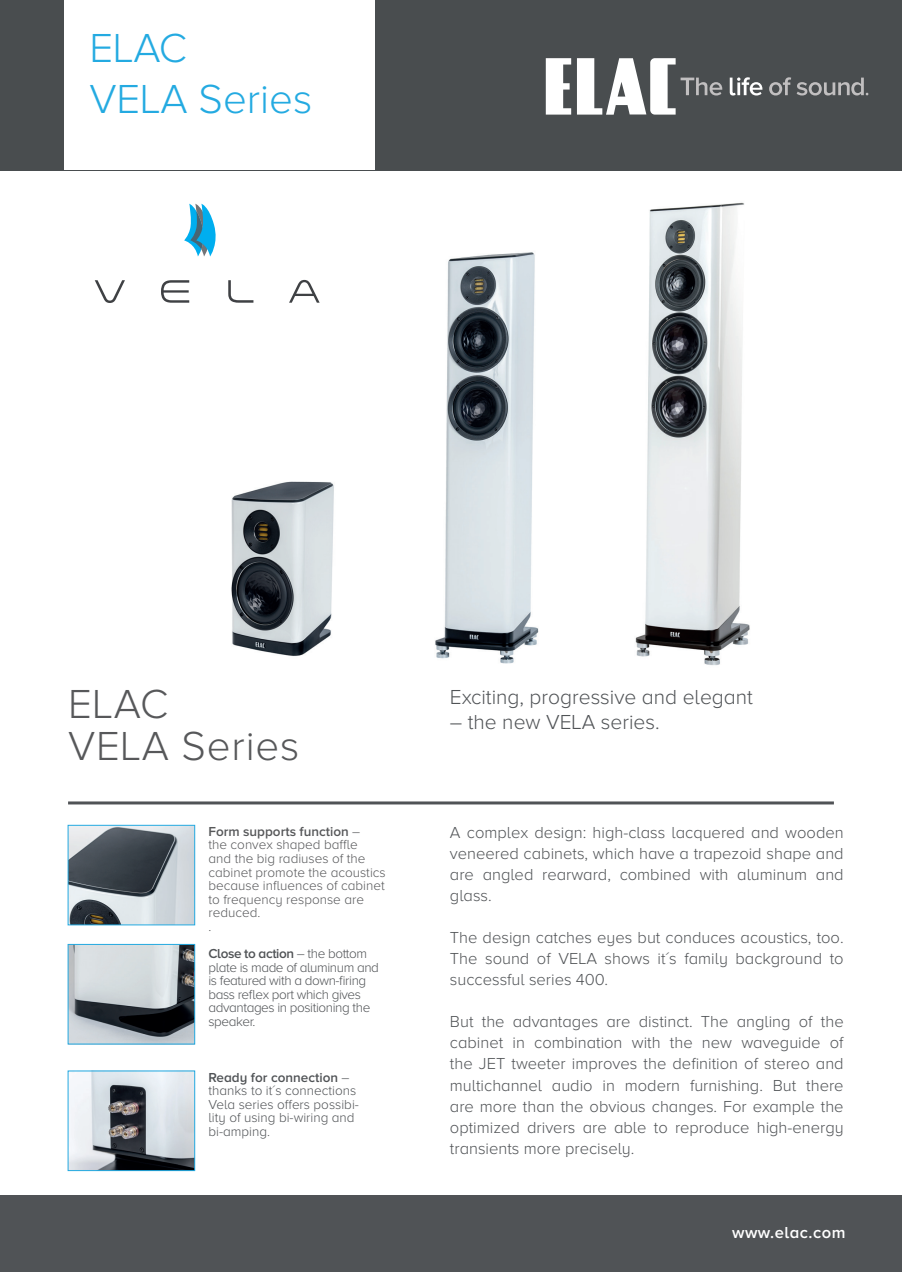
<style>
.page{position:relative;width:902px;height:1272px;background:#fff}
.page>*{position:absolute;margin:0;border:0;box-sizing:border-box;transform-origin:0 0}
.t1{font:300 42px/50.4px "Proxima Nova A";color:#24aae1}
.t2{font:300 42px/42px "Proxima Nova A";letter-spacing:.02em;color:#57585a}
.t3{font:300 21px "Proxima Nova A";color:#505356}
.t4{font:300 16.5px/21px "Proxima Nova A";color:#505356;text-align:justify}
.t5{font:600 16.5px "Proxima Nova A";letter-spacing:.03em;color:#fff}
.t6{font:300 13.5px/13.5px "Proxima Nova A";color:#57585a}
.t7{font:300 13.5px/13.5px "Proxima Nova A";letter-spacing:-.03em;color:#505356}
.t8{font:300 13.5px/13.5px "Proxima Nova A";color:#505356}
.s1{font-weight:600}
</style>
<div class="page">
<div style="left:0;top:0;width:901px;height:170px;background:#494d4f"></div>
<svg style="left:769px;top:77px;width:99px;height:18px"></svg>
<svg style="left:729px;top:77px;width:33px;height:18px"></svg>
<svg style="left:545px;top:58px;width:177px;height:57px"></svg>
<hr style="left:68px;top:801px;width:765px;height:3px;background:#505356">
<div style="left:64px;top:0;width:310px;height:170px;background:#fff"></div>
<div style="left:0;top:1195px;width:901px;height:76px;background:#505356"></div>
<img style="left:70px;top:827px;width:123px;height:96px">
<div style="left:68px;top:825px;width:127px;height:100px;border:1px solid #24aae1"></div>
<img style="left:70px;top:1072px;width:123px;height:96px">
<img style="left:70px;top:946px;width:123px;height:96px">
<div style="left:68px;top:944px;width:127px;height:100px;border:1px solid #24aae1"></div>
<img style="left:635px;top:202px;width:115px;height:463px">
<img style="left:231px;top:481px;width:103px;height:175px">
<img style="left:435px;top:252px;width:104px;height:412px">
<svg style="left:184px;top:204px;width:32px;height:52px"></svg>
<svg style="left:95px;top:280px;width:30px;height:23px"></svg>
<svg style="left:161px;top:280px;width:28px;height:23px"></svg>
<svg style="left:228px;top:280px;width:25px;height:23px"></svg>
<svg style="left:289px;top:280px;width:30px;height:23px"></svg>
<h1 class="t1" style="left:89px;top:23px;width:224px">ELAC<br>VELA Series</h1>
<h1 class="t2" style="left:68px;top:682px;width:233px">ELAC<br>VELA Series</h1>
<p class="t6" style="left:208px;top:824px;width:179px"><span class="s1">Form supports function</span> –<br>the convex shaped baffle<br>and the big radiuses of the cabinet promote the acoustics because influences of cabinet to frequency response are reduced.<br>.</p>
<p class="t7" style="left:208px;top:946px;width:172px"><span class="s1">Close to action</span> – the bottom plate is made of aluminum and is featured with a down-firing bass reflex port which gives advantages in positioning the speaker.</p>
<p class="t8" style="left:208px;top:1070px;width:152px"><span class="s1">Ready for connection</span> – thanks to it´s connections<br>Vela series offers possibi&shy;lity of using bi-wiring and bi-amping.</p>
<p class="t3" style="left:450px;top:685px;width:304px">Exciting, progressive and elegant</p>
<p class="t3" style="left:450px;top:710px;width:211px">– the new VELA series.</p>
<p class="t4" style="left:450px;top:822px;width:395px">A complex design: high-class lacquered and wooden veneered cabinets, which have a trapezoid shape and are angled rearward, combined with aluminum and glass.</p>
<p class="t4" style="left:450px;top:927px;width:395px">The design catches eyes but conduces acoustics, too.<br>The sound of VELA shows it´s family background to successful series 400.</p>
<p class="t4" style="left:450px;top:1011px;width:395px">But the advantages are distinct. The angling of the cabinet in combination with the new waveguide of the JET tweeter improves the definition of stereo and multichannel audio in modern furnishing. But there are more than the obvious changes. For example the optimized drivers are able to reproduce high-energy transients more precisely.</p>
<p class="t5" style="left:732px;top:1222px;width:115px">www.elac.com</p>
</div>
